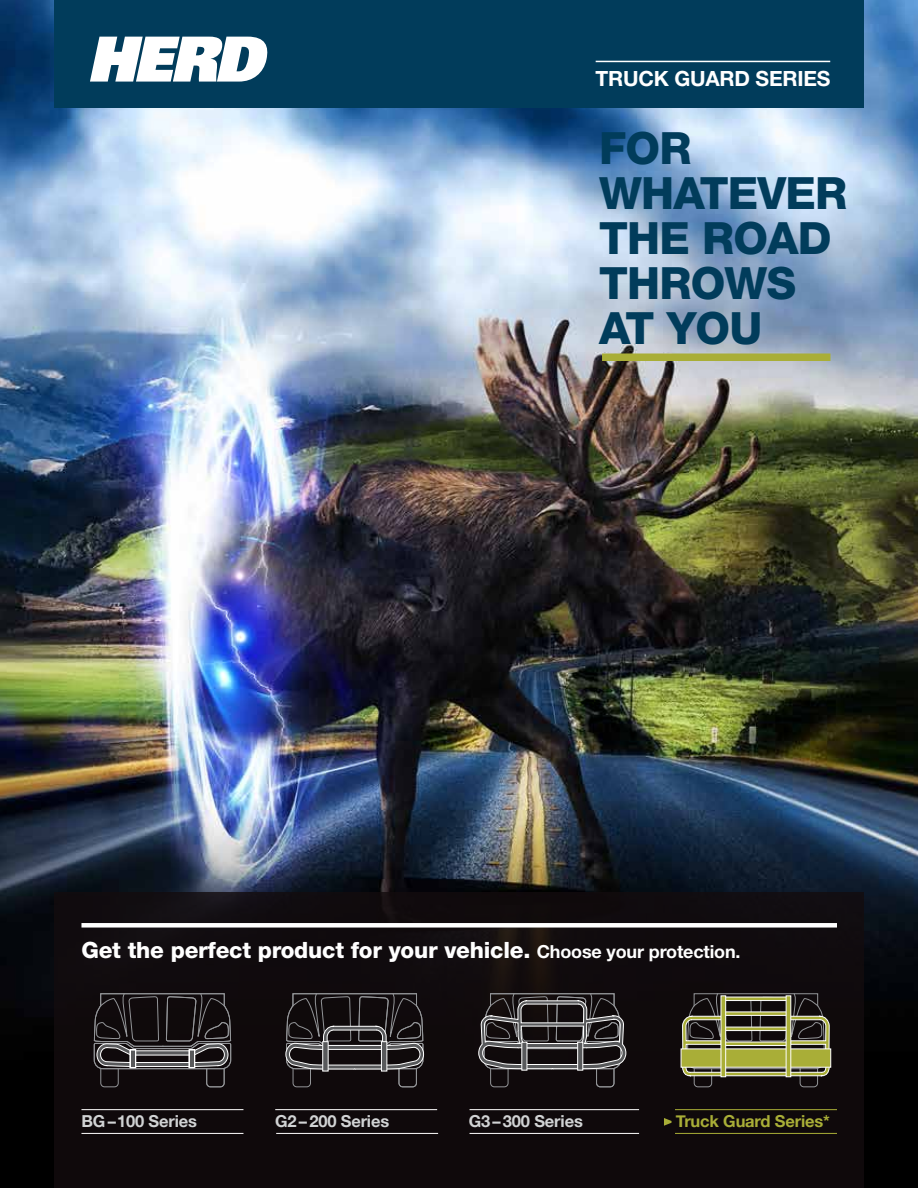
<style>
.page{position:relative;width:918px;height:1188px;background:#fff}
.page>*{position:absolute;margin:0;border:0;box-sizing:border-box;transform-origin:0 0}
.t1{font:800 44.55px/45px "Helvetica Neue LT Std";letter-spacing:-.02em;color:#013c5b}
.t2{font:800 22.5px "Helvetica Neue LT Std";letter-spacing:-.01em;color:#fff}
.t3{font:700 21px "Helvetica Neue LT Std";letter-spacing:-.01em;color:#fff}
.t4{font:700 16.5px "Helvetica Neue";letter-spacing:-.01em;color:#d1d3d4}
.t5{font:700 16.5px "Helvetica Neue";letter-spacing:-.01em;color:#a9ae37}
.s1{font-weight:700;font-size:18px}
</style>
<div class="page">
<img style="left:0;top:0;width:918px;height:1188px">
<div style="left:54px;top:892px;width:810px;height:296px;background:#130c0e"></div>
<svg style="left:664px;top:1118px;width:8px;height:8px"></svg>
<svg style="left:93px;top:993px;width:139px;height:95px"></svg>
<svg style="left:285px;top:993px;width:139px;height:95px"></svg>
<svg style="left:478px;top:993px;width:149px;height:95px"></svg>
<svg style="left:680px;top:877px;width:151px;height:211px"></svg>
<div style="left:81px;top:923px;width:756px;height:5px;background:#fff"></div>
<hr style="left:81px;top:1133px;width:162px;height:1px;background:#fff">
<hr style="left:81px;top:1109px;width:162px;height:1px;background:#fff">
<hr style="left:276px;top:1133px;width:162px;height:1px;background:#fff">
<hr style="left:275px;top:1109px;width:162px;height:1px;background:#fff">
<hr style="left:470px;top:1133px;width:169px;height:1px;background:#fff">
<hr style="left:470px;top:1109px;width:169px;height:1px;background:#fff">
<hr style="left:675px;top:1133px;width:162px;height:1px;background:#a9ae37">
<hr style="left:675px;top:1109px;width:162px;height:1px;background:#a9ae37">
<div style="left:602px;top:353px;width:229px;height:8px;background:#a9ae37"></div>
<div style="left:54px;top:0;width:810px;height:108px;background:#013c5b"></div>
<svg style="left:90px;top:37px;width:177px;height:45px"></svg>
<hr style="left:596px;top:61px;width:234px;height:1px;background:#fff">
<p class="t3" style="left:595px;top:65px;width:142px">TRUCKTRGUCK</p>
<p class="t3" style="left:705px;top:65px;width:100px">ARDGSERI</p>
<p class="t3" style="left:757px;top:65px;width:75px">UARDES</p>
<h1 class="t1" style="left:599px;top:126px;width:250px">FOR<br>WHATEVER<br>THE ROAD<br>THROWS<br>AT YOU</h1>
<p class="t2" style="left:81px;top:936px;width:661px">Get the perfect product for your vehicle. <span class="s1">Choose your protection.</span></p>
<p class="t4" style="left:81px;top:1111px;width:117px">BG–100 Series</p>
<p class="t4" style="left:275px;top:1111px;width:116px">G2–200 Series</p>
<p class="t4" style="left:469px;top:1111px;width:116px">G3– 300 Series</p>
<p class="t5" style="left:676px;top:1111px;width:156px">Truck Guard Series*</p>
</div>
